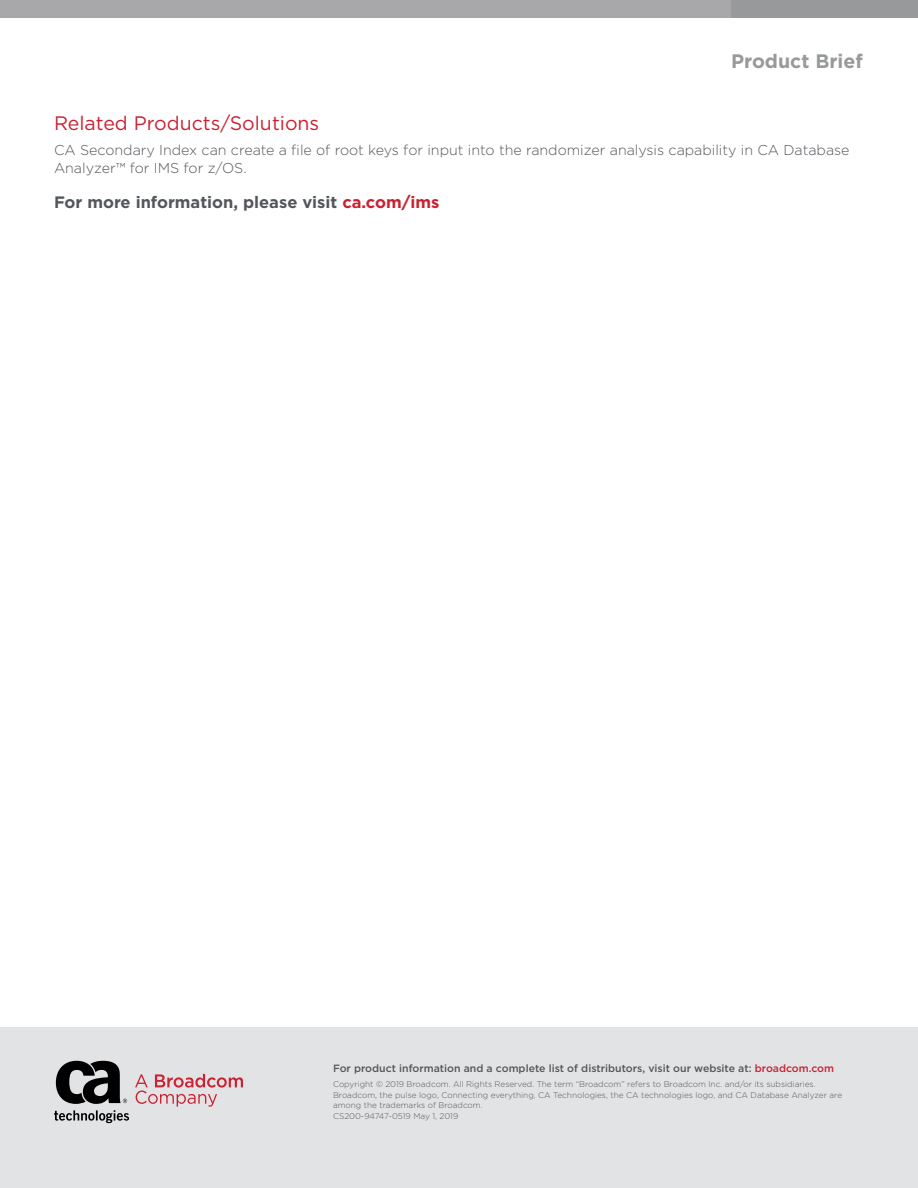
<style>
.page{position:relative;width:918px;height:1188px;background:#fff}
.page>*{position:absolute;margin:0;border:0;box-sizing:border-box;transform-origin:0 0}
.Body_Head{font:19.5px "Gotham";color:#cc2031}
.t1{font:700 19.5px "Gotham";color:#97999b}
.Key_Message_Block{font:700 16.5px "Gotham";color:#53565a}
.Body_Text{font:300 14.25px/18px "Gotham";color:#53565a}
.t2{font:500 10.5px "Gotham";color:#53565a}
.t3{font:300 8.25px/10.5px "Gotham";color:#53565a}
.s1{color:#cc2031}
</style>
<div class="page">
<div style="left:0;top:0;width:735px;height:18px;background:#a8a8aa"></div>
<div style="left:731px;top:0;width:187px;height:18px;background:#97999b"></div>
<div style="left:0;top:1028px;width:918px;height:160px;background:#e2e3e4"></div>
<svg style="left:135px;top:1074px;width:108px;height:33px"></svg>
<svg style="left:54px;top:1061px;width:75px;height:62px"></svg>
<h1 class="t1" style="left:731px;top:48px;width:133px">Product Brief</h1>
<p class="Body_Head" style="left:54px;top:111px;width:267px">Related Products/Solutions</p>
<p class="Body_Text" style="left:54px;top:141px;width:797px">CA Secondary Index can create a file of root keys for input into the randomizer analysis capability in CA Database<br>Analyzer™ for IMS for z/OS.</p>
<p class="Key_Message_Block" style="left:54px;top:191px;width:387px">For more information, please visit <span class="s1">ca.com/ims</span></p>
<p class="t2" style="left:333px;top:1062px;width:503px">For product information and a complete list of distributors, visit our website at: <span class="s1">broadcom.com</span></p>
<p class="t3" style="left:333px;top:1079px;width:511px">Copyright © 2019 Broadcom. All Rights Reserved. The term “Broadcom” refers to Broadcom Inc. and/or its subsidiaries.<br>Broadcom, the pulse logo, Connecting everything, CA Technologies, the CA technologies logo, and CA Database Analyzer are among the trademarks of Broadcom.<br>CS200-94747-0519 May 1, 2019</p>
</div>
